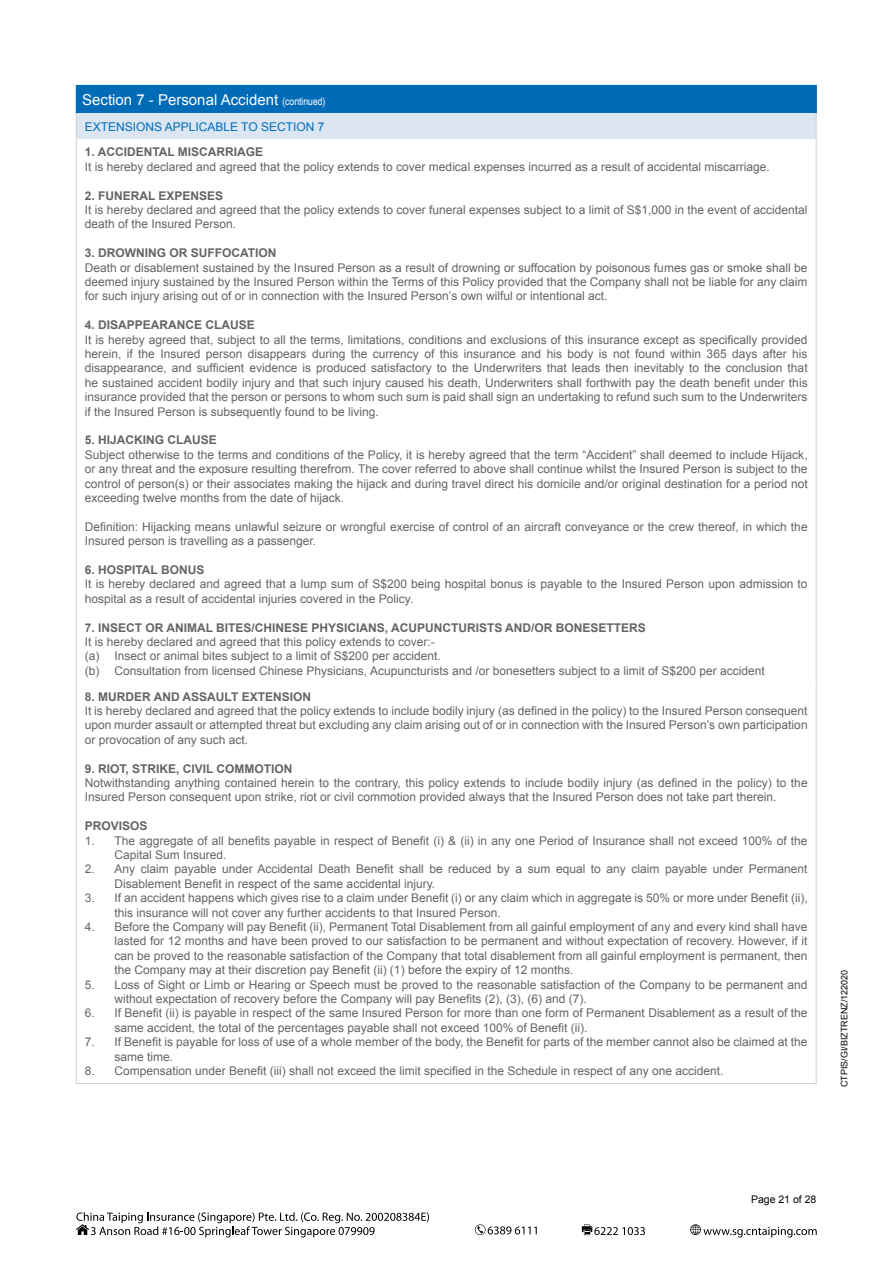
<style>
.page{position:relative;width:893px;height:1263px;background:#fff}
.page>*{position:absolute;margin:0;border:0;box-sizing:border-box;transform-origin:0 0}
.t1{font:15px "Arial";color:#fff}
.t2{font:12px/14.4px "Arial";color:#636466}
.t3{font:700 12px "Arial";color:#636466}
.t4{font:12px "Arial";color:#006cb7}
.t5{font:10.5px "Arial";color:#000}
.t6{font:9px "Arial";color:#000}
.s1{font-family:"Arial Narrow";font-size:10.5px}
</style>
<div class="page">
<svg style="left:475px;top:1224px;width:62px;height:11px"></svg>
<svg style="left:582px;top:1224px;width:63px;height:11px"></svg>
<svg style="left:690px;top:1224px;width:127px;height:13px"></svg>
<svg style="left:76px;top:1212px;width:353px;height:25px"></svg>
<div style="left:76px;top:85px;width:740px;height:28px;background:#006cb7"></div>
<div style="left:76px;top:113px;width:740px;height:26px;background:#dce6f2"></div>
<hr style="left:815px;top:86px;width:2px;height:27px;background:#006cb7">
<svg style="left:816px;top:113px;width:1px;height:26px"></svg>
<hr style="left:76px;top:139px;width:1px;height:544px;background:#d1d3d4">
<hr style="left:816px;top:139px;width:1px;height:544px;background:#d1d3d4">
<hr style="left:76px;top:683px;width:1px;height:400px;background:#d1d3d4">
<hr style="left:816px;top:683px;width:1px;height:400px;background:#d1d3d4">
<hr style="left:76px;top:85px;width:741px;height:1px;background:#006cb7">
<svg style="left:76px;top:113px;width:1px;height:26px"></svg>
<hr style="left:76px;top:1083px;width:740px;height:1px;background:#d1d3d4">
<p class="t1" style="left:82px;top:90px;width:245px">Section 7 - Personal Accident <span class="s1">(continued)</span></p>
<p class="t4" style="left:85px;top:119px;width:241px">EXTENSIONS APPLICABLE TO SECTION 7</p>
<p class="t3" style="left:85px;top:144px;width:180px">1. ACCIDENTAL MISCARRIAGE</p>
<p class="t2" style="left:85px;top:159px;width:686px">It is hereby declared and agreed that the policy extends to cover medical expenses incurred as a result of accidental miscarriage.</p>
<p class="t3" style="left:85px;top:187px;width:140px">2. FUNERAL EXPENSES</p>
<p class="t2" style="left:85px;top:203px;width:724px">It is hereby declared and agreed that the policy extends to cover funeral expenses subject to a limit of S$1,000 in the event of accidental death of the Insured Person.</p>
<p class="t3" style="left:85px;top:245px;width:193px">3. DROWNING OR SUFFOCATION</p>
<p class="t2" style="left:85px;top:260px;width:724px;text-align:justify">Death or disablement sustained by the Insured Person as a result of drowning or suffocation by poisonous fumes gas or smoke shall be deemed injury sustained by the Insured Person within the Terms of this Policy provided that the Company shall not be liable for any claim for such injury arising out of or in connection with the Insured Person’s own wilful or intentional act.</p>
<p class="t3" style="left:85px;top:317px;width:172px">4. DISAPPEARANCE CLAUSE</p>
<p class="t2" style="left:85px;top:332px;width:724px;text-align:justify">It is hereby agreed that, subject to all the terms, limitations, conditions and exclusions of this insurance except as specifically provided herein, if the Insured person disappears during the currency of this insurance and his body is not found within 365 days after his disappearance, and sufficient evidence is produced satisfactory to the Underwriters that leads then inevitably to the conclusion that he sustained accident bodily injury and that such injury caused his death, Underwriters shall forthwith pay the death benefit under this insurance provided that the person or persons to whom such sum is paid shall sign an undertaking to refund such sum to the Underwriters if the Insured Person is subsequently found to be living.</p>
<p class="t3" style="left:85px;top:432px;width:134px">5. HIJACKING CLAUSE</p>
<p class="t2" style="left:85px;top:447px;width:724px;text-align:justify">Subject otherwise to the terms and conditions of the Policy, it is hereby agreed that the term “Accident” shall deemed to include Hijack, or any threat and the exposure resulting therefrom. The cover referred to above shall continue whilst the Insured Person is subject to the control of person(s) or their associates making the hijack and during travel direct his domicile and/or original destination for a period not exceeding twelve months from the date of hijack.</p>
<p class="t2" style="left:85px;top:519px;width:724px">Definition: Hijacking means unlawful seizure or wrongful exercise of control of an aircraft conveyance or the crew thereof, in which the<br>Insured person is travelling as a passenger.</p>
<p class="t3" style="left:85px;top:562px;width:121px">6. HOSPITAL BONUS</p>
<p class="t2" style="left:85px;top:577px;width:724px">It is hereby declared and agreed that a lump sum of S$200 being hospital bonus is payable to the Insured Person upon admission to hospital as a result of accidental injuries covered in the Policy.</p>
<p class="t3" style="left:85px;top:619px;width:563px">7. INSECT OR ANIMAL BITES/CHINESE PHYSICIANS, ACUPUNCTURISTS AND/OR BONESETTERS</p>
<p class="t2" style="left:85px;top:635px;width:682px">It is hereby declared and agreed that this policy extends to cover:-<br>(a) Insect or animal bites subject to a limit of S$200 per accident.<br>(b) Consultation from licensed Chinese Physicians, Acupuncturists and /or bonesetters subject to a limit of S$200 per accident</p>
<p class="t3" style="left:85px;top:688px;width:228px">8. MURDER AND ASSAULT EXTENSION</p>
<p class="t2" style="left:85px;top:704px;width:724px;text-align:justify">It is hereby declared and agreed that the policy extends to include bodily injury (as defined in the policy) to the Insured Person consequent upon murder assault or attempted threat but excluding any claim arising out of or in connection with the Insured Person’s own participation or provocation of any such act.</p>
<p class="t3" style="left:85px;top:760px;width:209px">9. RIOT, STRIKE, CIVIL COMMOTION</p>
<p class="t2" style="left:85px;top:776px;width:724px">Notwithstanding anything contained herein to the contrary, this policy extends to include bodily injury (as defined in the policy) to the<br>Insured Person consequent upon strike, riot or civil commotion provided always that the Insured Person does not take part therein.</p>
<p class="t3" style="left:85px;top:818px;width:64px">PROVISOS</p>
<p class="t2" style="left:115px;top:833px;width:695px;text-indent:-30px">1. The aggregate of all benefits payable in respect of Benefit (i) &amp; (ii) in any one Period of Insurance shall not exceed 100% of the<br>Capital Sum Insured.</p>
<p class="t2" style="left:115px;top:862px;width:695px;text-indent:-30px">2. Any claim payable under Accidental Death Benefit shall be reduced by a sum equal to any claim payable under Permanent<br>Disablement Benefit in respect of the same accidental injury.</p>
<p class="t2" style="left:115px;top:891px;width:695px;text-indent:-30px">3. If an accident happens which gives rise to a claim under Benefit (i) or any claim which in aggregate is 50% or more under Benefit (ii), this insurance will not cover any further accidents to that Insured Person.</p>
<p class="t2" style="left:115px;top:920px;width:695px;text-align:justify;text-indent:-30px">4. Before the Company will pay Benefit (ii), Permanent Total Disablement from all gainful employment of any and every kind shall have lasted for 12 months and have been proved to our satisfaction to be permanent and without expectation of recovery. However, if it can be proved to the reasonable satisfaction of the Company that total disablement from all gainful employment is permanent, then the Company may at their discretion pay Benefit (ii) (1) before the expiry of 12 months.</p>
<p class="t2" style="left:115px;top:977px;width:695px;text-indent:-30px">5. Loss of Sight or Limb or Hearing or Speech must be proved to the reasonable satisfaction of the Company to be permanent and without expectation of recovery before the Company will pay Benefits (2), (3), (6) and (7).</p>
<p class="t2" style="left:115px;top:1006px;width:695px;text-indent:-30px">6. If Benefit (ii) is payable in respect of the same Insured Person for more than one form of Permanent Disablement as a result of the same accident, the total of the percentages payable shall not exceed 100% of Benefit (ii).</p>
<p class="t2" style="left:115px;top:1035px;width:695px;text-indent:-30px">7. If Benefit is payable for loss of use of a whole member of the body, the Benefit for parts of the member cannot also be claimed at the same time.</p>
<p class="t2" style="left:85px;top:1064px;width:640px">8. Compensation under Benefit (iii) shall not exceed the limit specified in the Schedule in respect of any one accident.</p>
<p class="t6" style="left:839px;top:1087px;width:119px;rotate:-90deg">CTPIS/GI/BIZTRENZ/122020</p>
<p class="t5" style="left:751px;top:1192px;width:67px">Page 21 of 28</p>
</div>
